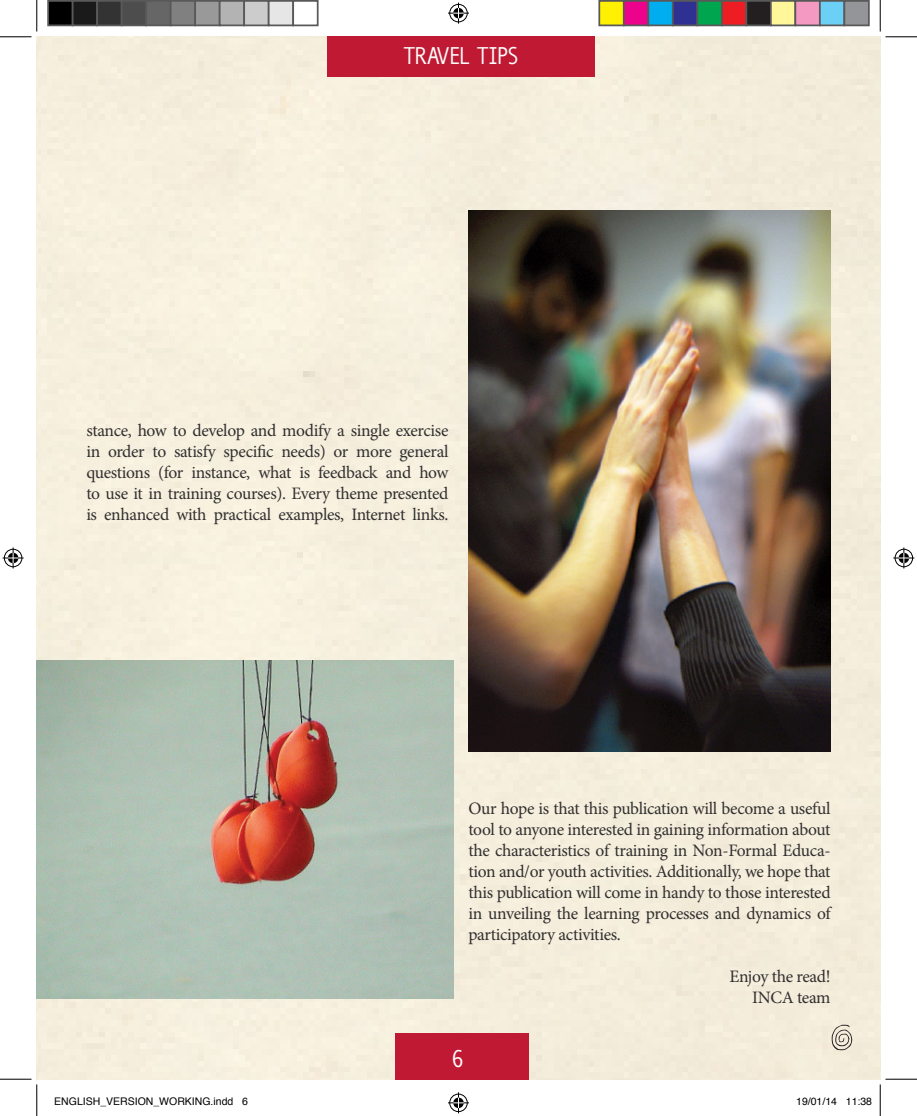
<style>
.page{position:relative;width:917px;height:1116px;background:#fff}
.page>*{position:absolute;margin:0;border:0;box-sizing:border-box;transform-origin:0 0}
.t1{font:105px "Oyster Extras";color:#231f20}
.Indice{font:24.5px "Mono Spatial";letter-spacing:-.075em;color:#fcfcfc}
.Indice-2{font:24.5px "Mono Spatial";color:#fff}
.Texto_Capitulo{font:17.5px/21px "Minion Pro";letter-spacing:-.02em;color:#312f30;text-align:justify}
.t2{font:10.5px "Helvetica";color:#000}
</style>
<div class="page">
<div style="left:37px;top:37px;width:843px;height:1041px;background:#f5efdd"></div>
<div style="left:327px;top:37px;width:268px;height:39px;background:#c01933"></div>
<div style="left:395px;top:1032px;width:134px;height:46px;background:#c01933"></div>
<img style="left:468px;top:210px;width:362px;height:541px">
<img style="left:37px;top:660px;width:416px;height:338px">
<hr style="left:0;top:36px;width:32px;height:1px;background:#000">
<hr style="left:885px;top:36px;width:32px;height:1px;background:#000">
<hr style="left:0;top:1078px;width:32px;height:1px;background:#000">
<hr style="left:885px;top:1078px;width:32px;height:1px;background:#000">
<hr style="left:36px;top:0;width:1px;height:32px;background:#000">
<hr style="left:36px;top:1084px;width:1px;height:31px;background:#000">
<hr style="left:880px;top:0;width:1px;height:32px;background:#000">
<hr style="left:880px;top:1084px;width:1px;height:31px;background:#000">
<svg style="left:448px;top:3px;width:21px;height:21px"></svg>
<svg style="left:448px;top:1092px;width:21px;height:21px"></svg>
<svg style="left:3px;top:547px;width:21px;height:21px"></svg>
<svg style="left:893px;top:547px;width:21px;height:21px"></svg>
<div style="left:48px;top:1px;width:25px;height:24px;background:#000"></div>
<div style="left:47px;top:0;width:27px;height:26px;border:2px solid #595959"></div>
<div style="left:73px;top:1px;width:24px;height:24px;background:#1a1a1a"></div>
<div style="left:72px;top:0;width:26px;height:26px;border:2px solid #595959"></div>
<div style="left:97px;top:1px;width:25px;height:24px;background:#333"></div>
<div style="left:96px;top:0;width:26px;height:26px;border:2px solid #595959"></div>
<div style="left:122px;top:1px;width:24px;height:24px;background:#4d4d4d"></div>
<div style="left:121px;top:0;width:26px;height:26px;border:2px solid #595959"></div>
<div style="left:146px;top:1px;width:25px;height:24px;background:#666"></div>
<div style="left:145px;top:0;width:27px;height:26px;border:2px solid #595959"></div>
<div style="left:171px;top:1px;width:24px;height:24px;background:#808080"></div>
<div style="left:170px;top:0;width:26px;height:26px;border:2px solid #595959"></div>
<div style="left:195px;top:1px;width:25px;height:24px;background:#999"></div>
<div style="left:194px;top:0;width:26px;height:26px;border:2px solid #595959"></div>
<div style="left:220px;top:1px;width:24px;height:24px;background:#b3b3b3"></div>
<div style="left:219px;top:0;width:26px;height:26px;border:2px solid #595959"></div>
<div style="left:244px;top:1px;width:25px;height:24px;background:#ccc"></div>
<div style="left:243px;top:0;width:27px;height:26px;border:2px solid #595959"></div>
<div style="left:269px;top:1px;width:24px;height:24px;background:#e6e6e6"></div>
<div style="left:268px;top:0;width:26px;height:26px;border:2px solid #595959"></div>
<div style="left:292px;top:0;width:26px;height:26px;border:2px solid #595959"></div>
<div style="left:599px;top:1px;width:25px;height:24px;background:#fff101"></div>
<div style="left:598px;top:0;width:27px;height:26px;border:2px solid #595959"></div>
<div style="left:624px;top:1px;width:24px;height:24px;background:#ed028c"></div>
<div style="left:623px;top:0;width:26px;height:26px;border:2px solid #595959"></div>
<div style="left:648px;top:1px;width:25px;height:24px;background:#00aeef"></div>
<div style="left:647px;top:0;width:27px;height:26px;border:2px solid #595959"></div>
<div style="left:673px;top:1px;width:24px;height:24px;background:#2e3092"></div>
<div style="left:672px;top:0;width:26px;height:26px;border:2px solid #595959"></div>
<div style="left:697px;top:1px;width:25px;height:24px;background:#00a54f"></div>
<div style="left:696px;top:0;width:27px;height:26px;border:2px solid #595959"></div>
<div style="left:722px;top:1px;width:24px;height:24px;background:#ee1d23"></div>
<div style="left:721px;top:0;width:26px;height:26px;border:2px solid #595959"></div>
<div style="left:746px;top:1px;width:25px;height:24px;background:#231f20"></div>
<div style="left:745px;top:0;width:27px;height:26px;border:2px solid #595959"></div>
<div style="left:771px;top:1px;width:24px;height:24px;background:#fff79a"></div>
<div style="left:770px;top:0;width:26px;height:26px;border:2px solid #595959"></div>
<div style="left:795px;top:1px;width:25px;height:24px;background:#f499c2"></div>
<div style="left:794px;top:0;width:27px;height:26px;border:2px solid #595959"></div>
<div style="left:820px;top:1px;width:24px;height:24px;background:#6bcff6"></div>
<div style="left:819px;top:0;width:26px;height:26px;border:2px solid #595959"></div>
<div style="left:844px;top:1px;width:25px;height:24px;background:#939598"></div>
<div style="left:843px;top:0;width:27px;height:26px;border:2px solid #595959"></div>
<p class="Indice" style="left:403px;top:42px;width:117px">TRAVEL TIPS</p>
<p class="Texto_Capitulo" style="left:86px;top:420px;width:364px">stance, how to develop and modify a single exercise in order to satisfy specific needs) or more general questions (for instance, what is feedback and how to use it in training courses). Every theme presented is enhanced with practical examples, Internet links.</p>
<p class="Texto_Capitulo" style="left:468px;top:798px;width:364px">Our hope is that this publication will become a useful tool to anyone interested in gaining information about the characteristics of training in Non-Formal Educa&shy;tion and/or youth activities. Additionally, we hope that this publication will come in handy to those interested in unveiling the learning processes and dynamics of participatory activities.</p>
<p class="Texto_Capitulo" style="left:729px;top:966px;width:103px">Enjoy the read!</p>
<p class="Texto_Capitulo" style="left:752px;top:987px;width:80px">INCA team</p>
<p class="Indice-2" style="left:452px;top:1044px;width:13px">6</p>
<p class="t1" style="left:831px;top:975px;width:27px">U</p>
<p class="t2" style="left:54px;top:1093px;width:195px">ENGLISH_VERSION_WORKING.indd 6</p>
<p class="t2" style="left:796px;top:1093px;width:77px">19/01/14 11:38</p>
</div>
